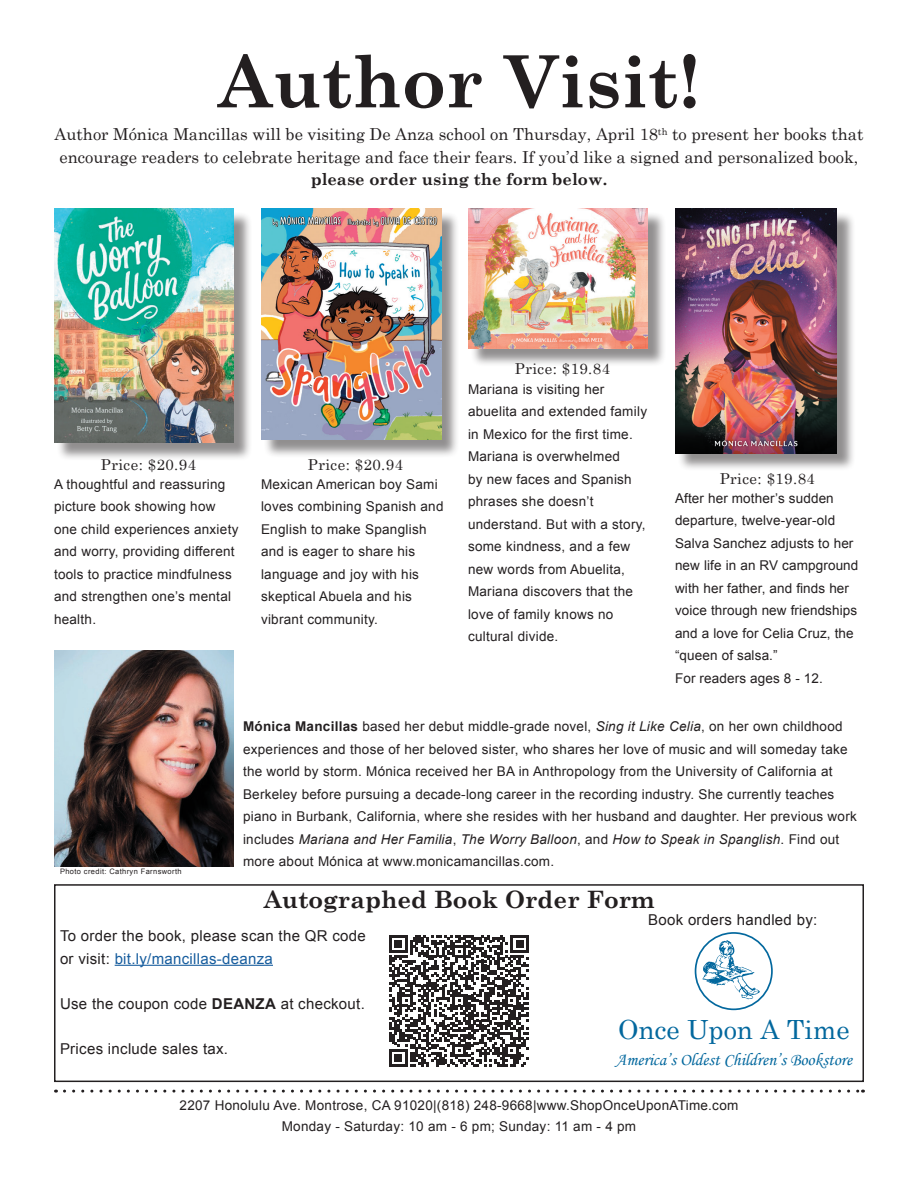
<style>
.page{position:relative;width:918px;height:1188px;background:#fff}
.page>*{position:absolute;margin:0;border:0;box-sizing:border-box;transform-origin:0 0}
.t1{font:700 72px "Century Schoolbook";color:#231f20}
.t2{font:26.4px "Century Schoolbook";color:#03689e}
.t3{font:700 24px "Century Schoolbook";color:#231f20}
.t4{font:17.55px "Monotype Corsiva";color:#03689e}
.t5{font:16.5px/22.5px "Century Schoolbook";color:#231f20;text-align:center}
.t6{font:15px/22.5px "Arial";letter-spacing:.02em;color:#231f20}
.t7{font:15px "Century Schoolbook";letter-spacing:.03em;color:#231f20}
.t8{font:13.5px/22.5px "Arial";letter-spacing:.02em;color:#231f20}
.t9{font:7.5px "Arial";letter-spacing:.05em;color:#231f20}
.s1{font-weight:700}
.s2{font-style:italic}
.s3{color:#175d9e}
</style>
<div class="page">
<div style="left:56px;top:211px;width:197px;height:250px;background:#231f20;opacity:.5"></div>
<img style="left:54px;top:209px;width:180px;height:233px">
<img style="left:54px;top:650px;width:180px;height:216px">
<hr style="left:115px;top:965px;width:158px;height:1px;background:#175d9e">
<svg style="left:389px;top:935px;width:140px;height:132px"></svg>
<div style="left:263px;top:211px;width:197px;height:247px;background:#231f20;opacity:.5"></div>
<img style="left:261px;top:209px;width:180px;height:230px">
<div style="left:470px;top:211px;width:197px;height:156px;background:#231f20;opacity:.5"></div>
<img style="left:468px;top:209px;width:180px;height:140px">
<div style="left:677px;top:211px;width:178px;height:261px;background:#231f20;opacity:.5"></div>
<img style="left:675px;top:209px;width:162px;height:244px">
<div style="left:54px;top:884px;width:810px;height:198px;border:2px solid #231f20"></div>
<svg style="left:64px;top:1090px;width:799px;height:3px"></svg>
<svg style="left:702px;top:940px;width:58px;height:59px"></svg>
<div style="left:695px;top:932px;width:78px;height:78px;border:2px solid #03689e;border-radius:50%"></div>
<p class="t1" style="left:218px;top:38px;width:483px">Author Visit!</p>
<p class="t5" style="left:55px;top:122px;width:810px">Author Mónica Mancillas will be visiting De Anza school on Thursday, April 18<sup>th</sup> to present her books that encourage readers to celebrate heritage and face their fears. If you’d like a signed and personalized book, <span class="s1">please order using the form below.</span></p>
<p class="t7" style="left:515px;top:359px;width:97px">Price: $19.84</p>
<p class="t8" style="left:468px;top:378px;width:181px">Mariana is visiting her abuelita and extended family in Mexico for the first time.<br>Mariana is overwhelmed<br>by new faces and Spanish phrases she doesn’t understand. But with a story, some kindness, and a few new words from Abuelita,<br>Mariana discovers that the love of family knows no cultural divide.</p>
<p class="t7" style="left:101px;top:455px;width:97px">Price: $20.94</p>
<p class="t7" style="left:308px;top:455px;width:97px">Price: $20.94</p>
<p class="t8" style="left:54px;top:473px;width:173px">A thoughtful and reassuring</p>
<p class="t7" style="left:720px;top:470px;width:97px">Price: $19.84</p>
<p class="t8" style="left:54px;top:495px;width:186px">picture book showing how one child experiences anxiety and worry, providing different tools to practice mindfulness and strengthen one’s mental health.</p>
<p class="t8" style="left:261px;top:473px;width:184px">Mexican American boy Sami loves combining Spanish and<br>English to make Spanglish and is eager to share his language and joy with his skeptical Abuela and his vibrant community.</p>
<p class="t8" style="left:675px;top:487px;width:185px">After her mother’s sudden departure, twelve-year-old<br>Salva Sanchez adjusts to her new life in an RV campground with her father, and finds her voice through new friendships and a love for Celia Cruz, the “queen of salsa.”</p>
<p class="t8" style="left:675px;top:667px;width:149px">For readers ages 8 - 12.</p>
<p class="t9" style="left:60px;top:866px;width:123px">Photo credit: Cathryn Farnsworth</p>
<p class="t8" style="left:243px;top:715px;width:615px"><span class="s1">Mónica Mancillas</span> based her debut middle-grade novel, <span class="s2">Sing it Like Celia</span>, on her own childhood experiences and those of her beloved sister, who shares her love of music and will someday take the world by storm. Mónica received her BA in Anthropology from the University of California at Berkeley before pursuing a decade-long career in the recording industry. She currently teaches piano in Burbank, California, where she resides with her husband and daughter. Her previous work includes <span class="s2">Mariana and Her Familia</span>, <span class="s2">The Worry Balloon</span>, and <span class="s2">How to Speak in Spanglish</span>. Find out more about Mónica at www.monicamancillas.com.</p>
<p class="t3" style="left:264px;top:885px;width:392px">Autographed Book Order Form</p>
<p class="t6" style="left:648px;top:909px;width:171px">Book orders handled by:</p>
<p class="t6" style="left:60px;top:925px;width:307px">To order the book, please scan the QR code or visit: <span class="s3">bit.ly/mancillas-deanza</span></p>
<p class="t6" style="left:60px;top:992px;width:306px">Use the coupon code <span class="s1">DEANZA</span> at checkout.</p>
<p class="t6" style="left:60px;top:1037px;width:170px">Prices include sales tax.</p>
<p class="t2" style="left:618px;top:1013px;width:233px">Once Upon A Time</p>
<p class="t4" style="left:616px;top:1049px;width:238px">America’s Oldest Children’s Bookstore</p>
<p class="t8" style="left:180px;top:1094px;width:560px">2207 Honolulu Ave. Montrose, CA 91020|(818) 248-9668|www.ShopOnceUponATime.com</p>
<p class="t8" style="left:282px;top:1115px;width:356px">Monday - Saturday: 10 am - 6 pm; Sunday: 11 am - 4 pm</p>
</div>
